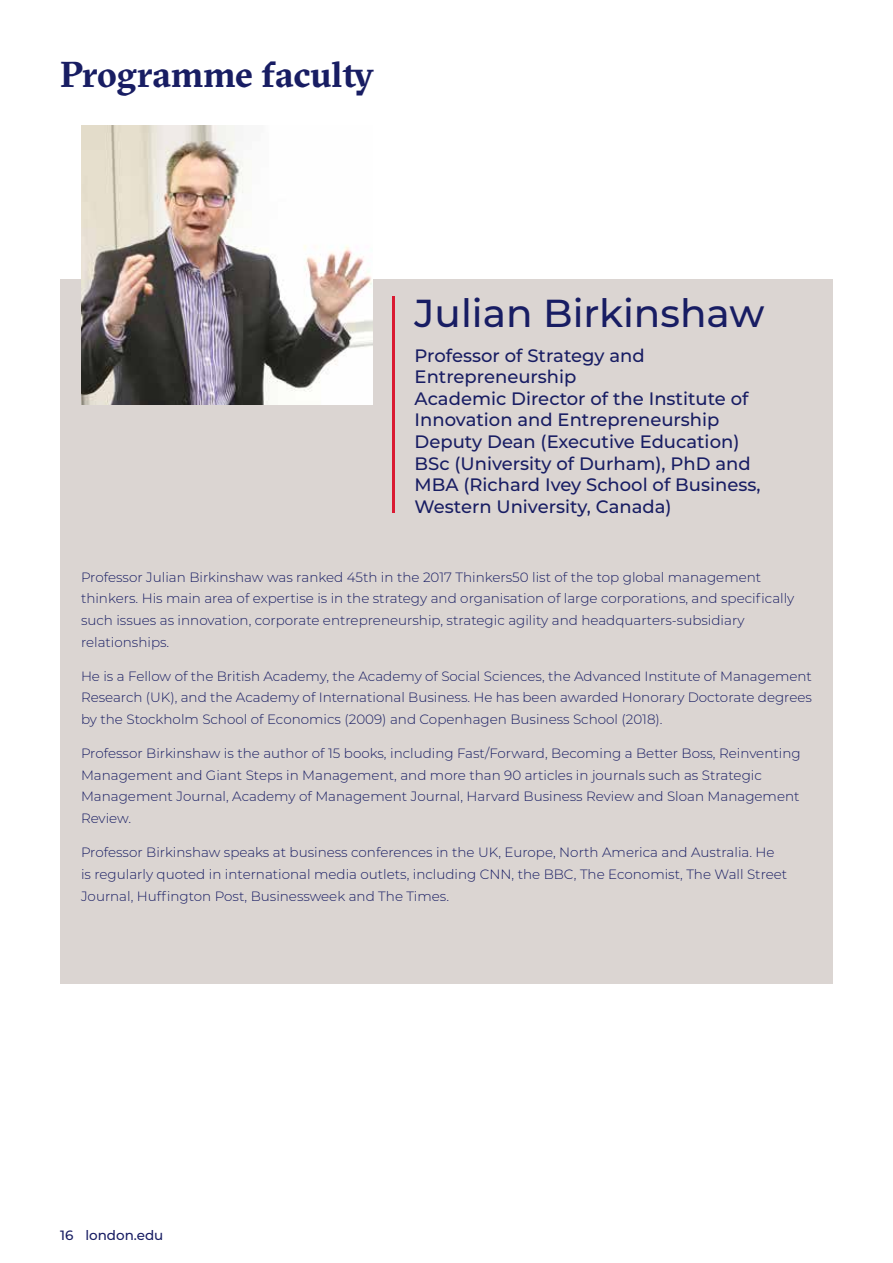
<style>
.page{position:relative;width:893px;height:1263px;background:#fff}
.page>*{position:absolute;margin:0;border:0;box-sizing:border-box;transform-origin:0 0}
.t1{font:500 39px "Montserrat";color:#181d63}
.t2{font:700 36px "GT Sectra";letter-spacing:-.005em;color:#181d63}
.t3{font:500 18px/21.6px "Montserrat";color:#181d63}
.t4{font:300 13.5px/21.8px "Montserrat";color:#181d63}
.t5{font:500 13.5px "Montserrat";color:#181d63}
</style>
<div class="page">
<div style="left:60px;top:279px;width:773px;height:704px;background:#dbd5d2"></div>
<hr style="left:392px;top:296px;width:3px;height:216px;background:#da1a32">
<img style="left:81px;top:126px;width:292px;height:279px">
<h2 class="t2" style="left:60px;top:53px;width:315px">Programme faculty</h2>
<h1 class="t1" style="left:415px;top:286px;width:351px">Julian Birkinshaw</h1>
<p class="t3" style="left:415px;top:344px;width:347px">Professor of Strategy and<br>Entrepreneurship<br>Academic Director of the Institute of<br>Innovation and Entrepreneurship<br>Deputy Dean (Executive Education)<br>BSc (University of Durham), PhD and<br>MBA (Richard Ivey School of Business,<br>Western University, Canada)</p>
<p class="t4" style="left:81px;top:566px;width:715px">Professor Julian Birkinshaw was ranked 45th in the 2017 Thinkers50 list of the top global management thinkers. His main area of expertise is in the strategy and organisation of large corporations, and specifically such issues as innovation, corporate entrepreneurship, strategic agility and headquarters-subsidiary relationships.</p>
<p class="t4" style="left:81px;top:665px;width:732px;text-align:justify">He is a Fellow of the British Academy, the Academy of Social Sciences, the Advanced Institute of Management Research (UK), and the Academy of International Business. He has been awarded Honorary Doctorate degrees by the Stockholm School of Economics (2009) and Copenhagen Business School (2018).</p>
<p class="t4" style="left:81px;top:742px;width:721px">Professor Birkinshaw is the author of 15 books, including Fast/Forward, Becoming a Better Boss, Reinventing Management and Giant Steps in Management, and more than 90 articles in journals such as Strategic Management Journal, Academy of Management Journal, Harvard Business Review and Sloan Management Review.</p>
<p class="t4" style="left:81px;top:841px;width:708px">Professor Birkinshaw speaks at business conferences in the UK, Europe, North America and Australia. He is regularly quoted in international media outlets, including CNN, the BBC, The Economist, The Wall Street<br>Journal, Huffington Post, Businessweek and The Times.</p>
<p class="t5" style="left:60px;top:1225px;width:105px">16 london.edu</p>
</div>
